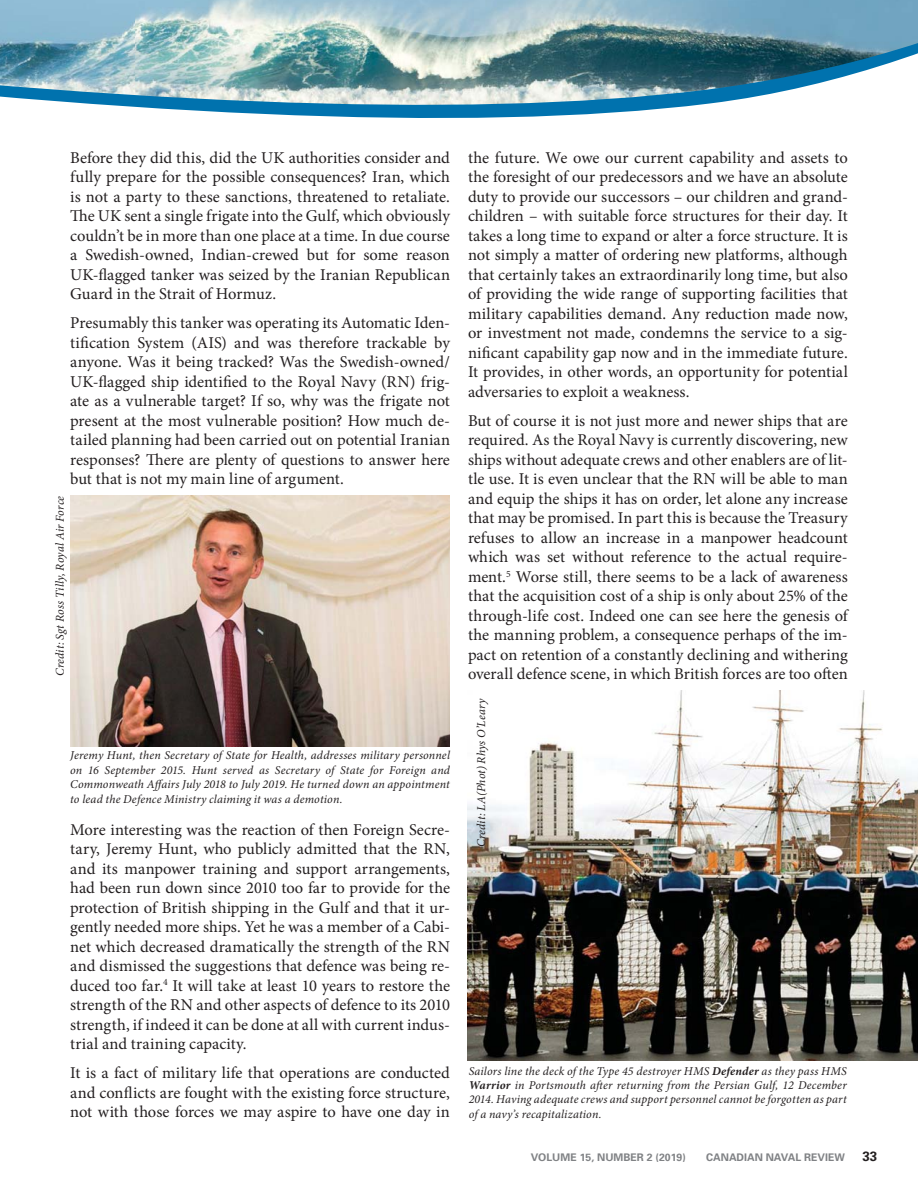
<style>
.page{position:relative;width:918px;height:1188px;background:#fff}
.page>*{position:absolute;margin:0;border:0;box-sizing:border-box;transform-origin:0 0}
.t1{font:16.5px/19.5px "Minion Pro";color:#231f20;text-align:justify}
.t2{font:700 13.5px "Univers";color:#231f20}
.t3{font:italic 12px/14.4px "Minion Pro";letter-spacing:.015em;color:#231f20;text-align:justify}
.t4{font:700 10.5px "Univers";color:#808285}
.s1{font-weight:700}
</style>
<div class="page">
<img style="left:0;top:0;width:918px;height:118px">
<img style="left:467px;top:691px;width:451px;height:370px">
<img style="left:70px;top:496px;width:380px;height:250px">
<p class="t1" style="left:70px;top:149px;width:381px">Before they did this, did the UK authorities consider and fully prepare for the possible consequences? Iran, which is not a party to these sanctions, threatened to retaliate.<br>The UK sent a single frigate into the Gulf, which obviously couldn’t be in more than one place at a time. In due course a Swedish-owned, Indian-crewed but for some reason UK-flagged tanker was seized by the Iranian Republican Guard in the Strait of Hormuz.</p>
<p class="t1" style="left:70px;top:315px;width:381px">Presumably this tanker was operating its Automatic Iden&shy;tification System (AIS) and was therefore trackable by anyone. Was it being tracked? Was the Swedish-owned/ UK-flagged ship identified to the Royal Navy (RN) frig&shy;ate as a vulnerable target? If so, why was the frigate not present at the most vulnerable position? How much de&shy;tailed planning had been carried out on potential Iranian responses? There are plenty of questions to answer here but that is not my main line of argument.</p>
<p class="t3" style="left:54px;top:676px;width:182px;rotate:-90deg">Credit: Sgt Ross Tilly, Royal Air Force</p>
<p class="t3" style="left:70px;top:749px;width:381px">Jeremy Hunt, then Secretary of State for Health, addresses military personnel on 16 September 2015. Hunt served as Secretary of State for Foreign and Commonweath Affairs July 2018 to July 2019. He turned down an appointment to lead the Defence Ministry claiming it was a demotion.</p>
<p class="t1" style="left:70px;top:821px;width:381px">More interesting was the reaction of then Foreign Secre&shy;tary, Jeremy Hunt, who publicly admitted that the RN, and its manpower training and support arrangements, had been run down since 2010 too far to provide for the protection of British shipping in the Gulf and that it ur&shy;gently needed more ships. Yet he was a member of a Cabi&shy;net which decreased dramatically the strength of the RN and dismissed the suggestions that defence was being re&shy;duced too far.<sup>4</sup> It will take at least 10 years to restore the strength of the RN and other aspects of defence to its 2010 strength, if indeed it can be done at all with current indus&shy;trial and training capacity.</p>
<p class="t1" style="left:70px;top:1065px;width:381px">It is a fact of military life that operations are conducted and conflicts are fought with the existing force structure, not with those forces we may aspire to have one day in</p>
<p class="t1" style="left:468px;top:149px;width:381px">the future. We owe our current capability and assets to the foresight of our predecessors and we have an absolute duty to provide our successors – our children and grand&shy;children – with suitable force structures for their day. It takes a long time to expand or alter a force structure. It is not simply a matter of ordering new platforms, although that certainly takes an extraordinarily long time, but also of providing the wide range of supporting facilities that military capabilities demand. Any reduction made now, or investment not made, condemns the service to a sig&shy;nificant capability gap now and in the immediate future.<br>It provides, in other words, an opportunity for potential adversaries to exploit a weakness.</p>
<p class="t1" style="left:468px;top:412px;width:381px">But of course it is not just more and newer ships that are required. As the Royal Navy is currently discovering, new ships without adequate crews and other enablers are of lit&shy;tle use. It is even unclear that the RN will be able to man and equip the ships it has on order, let alone any increase that may be promised. In part this is because the Treasury refuses to allow an increase in a manpower headcount which was set without reference to the actual require&shy;ment.<sup>5</sup> Worse still, there seems to be a lack of awareness that the acquisition cost of a ship is only about 25% of the through-life cost. Indeed one can see here the genesis of the manning problem, a consequence perhaps of the im&shy;pact on retention of a constantly declining and withering overall defence scene, in which British forces are too often</p>
<p class="t3" style="left:475px;top:847px;width:150px;rotate:-90deg">Credit: LA(Phot) Rhys O’Leary</p>
<p class="t3" style="left:469px;top:1065px;width:380px">Sailors line the deck of the Type 45 destroyer HMS <span class="s1">Defender</span> as they pass HMS <span class="s1">Warrior</span> in Portsmouth after returning from the Persian Gulf, 12 December 2014. Having adequate crews and support personnel cannot be forgotten as part of a navy’s recapitalization.</p>
<p class="t4" style="left:531px;top:1153px;width:157px">VOLUME 15, NUMBER 2 (2019)</p>
<p class="t4" style="left:706px;top:1153px;width:140px">CANADIAN NAVAL REVIEW</p>
<p class="t2" style="left:862px;top:1151px;width:17px">33</p>
</div>
